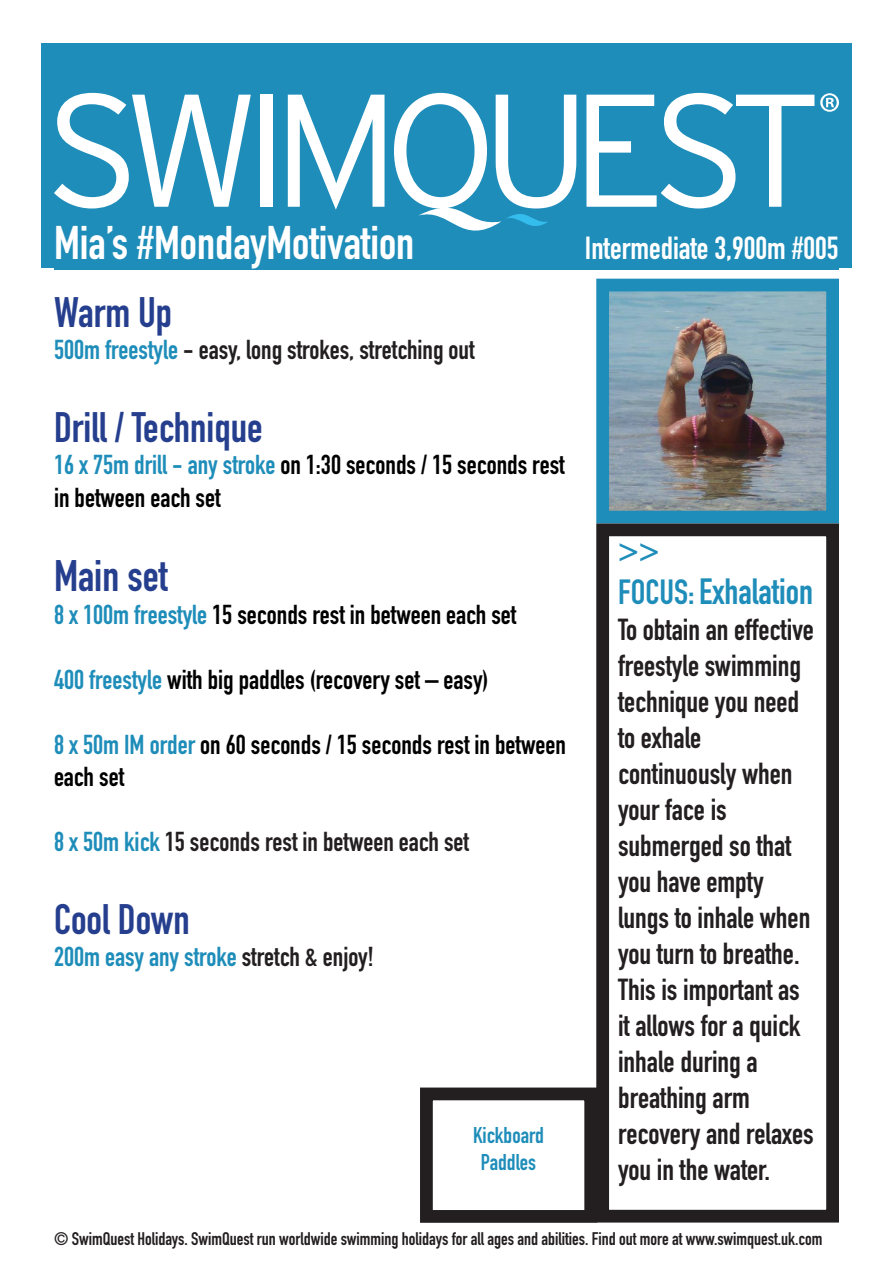
<style>
.page{position:relative;width:893px;height:1263px;background:#fff}
.page>*{position:absolute;margin:0;border:0;box-sizing:border-box;transform-origin:0 0}
.t1{font:700 46.5px "DIN Condensed";color:#fff}
.t2{font:700 43.5px "DIN Condensed";color:#253f8e}
.t3{font:700 42px "DIN Condensed";color:#253f8e}
.t4{font:700 36px "DIN Condensed";color:#1e8db9}
.t5{font:700 34.5px "DIN Condensed";color:#1e8db9}
.t6{font:700 31.5px "DIN Condensed";color:#fff}
.t7{font:700 30px/36px "DIN Condensed";color:#231f20}
.t8{font:700 27px/32.4px "DIN Condensed";color:#000}
.t9{font:700 27px "DIN Condensed";color:#231f20}
.t10{font:700 27px "DIN Condensed";color:#1e8db9}
.t11{font:700 22.5px/27px "DIN Condensed";color:#1e8db9;text-align:center}
.t12{font:700 18px "DIN Condensed";color:#231f20}
.s1{color:#1e8db9}
.s2{color:#231f20}
.s3{font-size:34.5px}
</style>
<div class="page">
<div style="left:41px;top:43px;width:810px;height:225px;background:#1e8db9"></div>
<div style="left:54px;top:54px;width:785px;height:215px;background:#1e8db9"></div>
<svg style="left:54px;top:93px;width:197px;height:115px"></svg>
<div style="left:260px;top:95px;width:13px;height:112px;background:#fff"></div>
<svg style="left:288px;top:95px;width:97px;height:115px"></svg>
<svg style="left:394px;top:93px;width:182px;height:137px"></svg>
<svg style="left:586px;top:93px;width:228px;height:115px"></svg>
<svg style="left:820px;top:93px;width:19px;height:19px"></svg>
<img style="left:610px;top:293px;width:215px;height:216px">
<div style="left:596px;top:279px;width:243px;height:244px;border:13px solid #1e8db9"></div>
<div style="left:420px;top:1087px;width:177px;height:136px;border:13px solid #231f20"></div>
<div style="left:596px;top:523px;width:243px;height:699px;border:13px solid #231f20"></div>
<h1 class="t1" style="left:54px;top:211px;width:362px">Mia’s #MondayMotivation</h1>
<p class="t6" style="left:585px;top:227px;width:255px">Intermediate 3,900m #005</p>
<h3 class="t3" style="left:54px;top:284px;width:120px">Warm Up</h3>
<p class="t9" style="left:54px;top:332px;width:422px"><span class="s1">500m freestyle</span> - easy, long strokes, stretching out</p>
<h3 class="t3" style="left:54px;top:399px;width:210px">Drill / Technique</h3>
<p class="t8" style="left:54px;top:449px;width:512px"><span class="s1">16 x 75m drill - any stroke</span> on 1:30 seconds / 15 seconds rest in between each set</p>
<h2 class="t2" style="left:54px;top:547px;width:115px">Main set</h2>
<p class="t8" style="left:54px;top:598px;width:464px"><span class="s1">8 x 100m freestyle</span> 15 seconds rest in between each set</p>
<p class="t8" style="left:54px;top:663px;width:436px"><span class="s1">400 freestyle</span> with big paddles (recovery set – easy)</p>
<p class="t8" style="left:54px;top:728px;width:513px"><span class="s1">8 x 50m IM order</span> on 60 seconds / 15 seconds rest in between each set</p>
<p class="t9" style="left:54px;top:823px;width:417px"><span class="s1">8 x 50m kick</span> 15 seconds rest in between each set</p>
<h3 class="t3" style="left:54px;top:890px;width:137px">Cool Down</h3>
<p class="t10" style="left:54px;top:938px;width:322px">200m easy any stroke <span class="s2">stretch &amp; enjoy!</span></p>
<p class="t11" style="left:473px;top:1122px;width:72px">Kickboard<br>Paddles</p>
<p class="t5" style="left:618px;top:525px;width:43px">&gt;&gt;</p>
<p class="t4" style="left:618px;top:567px;width:197px"><span class="s3">FOCUS:</span>Exhalation</p>
<p class="t7" style="left:618px;top:611px;width:197px">To obtain an effective freestyle swimming technique you need to exhale continuously when your face is submerged so that you have empty lungs to inhale when you turn to breathe.<br>This is important as it allows for a quick inhale during a breathing arm recovery and relaxes you in the water.</p>
<p class="t12" style="left:54px;top:1226px;width:770px">© SwimQuest Holidays. SwimQuest run worldwide swimming holidays for all ages and abilities. Find out more at www.swimquest.uk.com</p>
</div>
